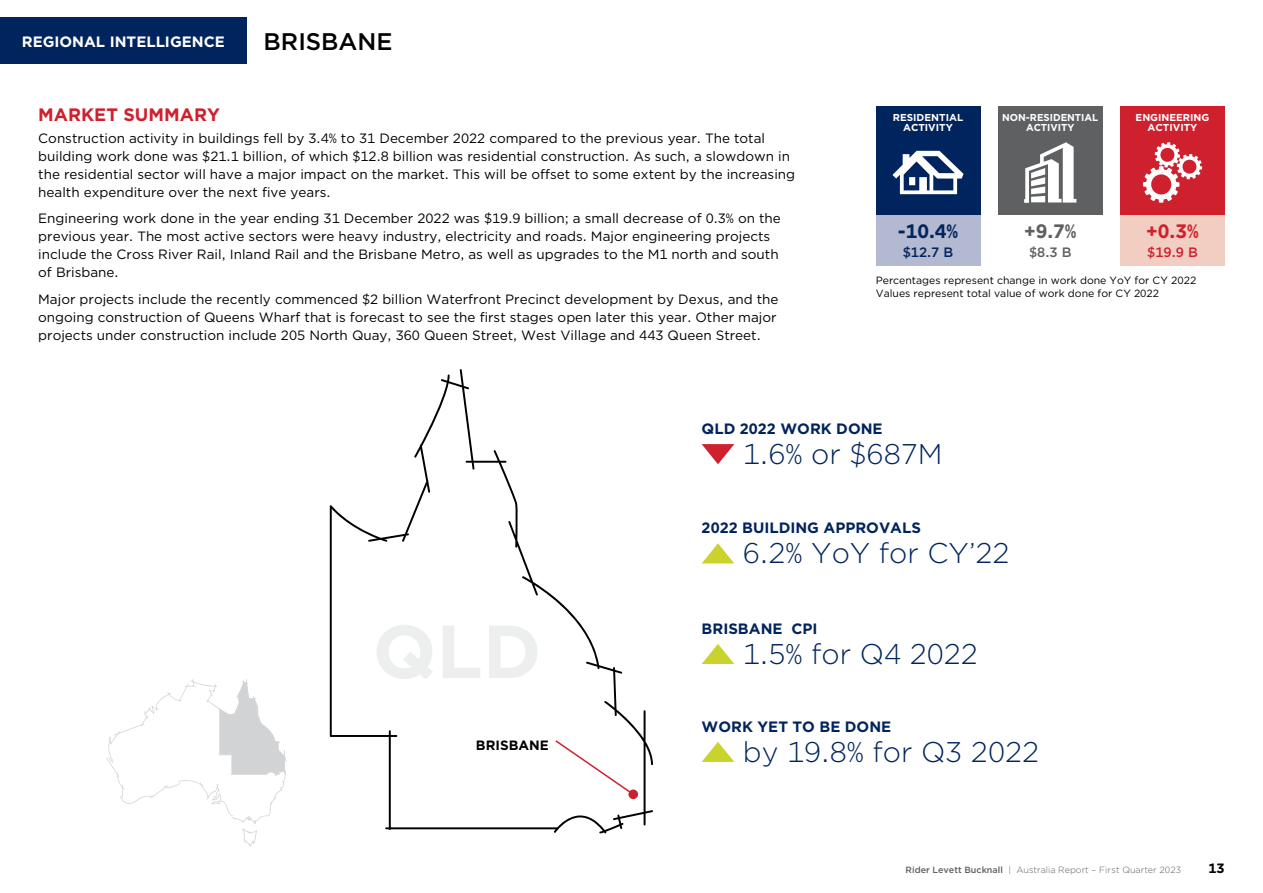
<style>
.page{position:relative;width:1263px;height:893px;background:#fff}
.page>*{position:absolute;margin:0;border:0;box-sizing:border-box;transform-origin:0 0}
.t1{font:300 28.5px "Gotham";color:#00245d}
.t2{font:500 24px "Gotham";color:#000}
.t3{font:700 19.5px "Gotham";color:#00245d}
.t4{font:700 19.5px "Gotham";color:#5f6062}
.t5{font:700 19.5px "Gotham";color:#cf202e}
.t6{font:700 18px "Gotham";color:#cf202e}
.t7{font:700 15px "Gotham";color:#00245d}
.t8{font:700 15px "Gotham";color:#fff}
.t9{font:500 13.65px "Gotham";color:#00245d}
.t10{font:500 13.65px "Gotham";color:#cf202e}
.t11{font:500 13.65px "Gotham";color:#5f6062}
.t12{font:13.5px/18px "Gotham";color:#000}
.t13{font:700 13.5px "Gotham";color:#000}
.t14{font:10.5px/13.5px "Gotham";color:#000}
.t15{font:700 10.05px/10.1px "Gotham";color:#fff;text-align:center}
.t16{font:300 9px "Gotham";color:#5f6062}
.s1{font-weight:500}
</style>
<div class="page">
<div style="left:0;top:17px;width:247px;height:47px;background:#00245d"></div>
<svg style="left:330px;top:369px;width:323px;height:464px"></svg>
<svg style="left:702px;top:742px;width:32px;height:20px"></svg>
<svg style="left:702px;top:543px;width:32px;height:20px"></svg>
<svg style="left:702px;top:644px;width:32px;height:20px"></svg>
<svg style="left:702px;top:444px;width:32px;height:20px"></svg>
<svg style="left:554px;top:739px;width:81px;height:57px"></svg>
<div style="left:628px;top:789px;width:10px;height:10px;background:#cf202e;border-radius:50%"></div>
<svg style="left:106px;top:679px;width:181px;height:167px"></svg>
<div style="left:876px;top:215px;width:104px;height:51px;background:#b4b9d2"></div>
<div style="left:876px;top:106px;width:104px;height:109px;background:#00245d"></div>
<svg style="left:892px;top:151px;width:71px;height:43px"></svg>
<div style="left:998px;top:106px;width:104px;height:109px;background:#5f6062"></div>
<svg style="left:1024px;top:142px;width:52px;height:61px"></svg>
<div style="left:1120px;top:215px;width:105px;height:51px;background:#f2cec2"></div>
<div style="left:1120px;top:106px;width:105px;height:109px;background:#cf202e"></div>
<svg style="left:1143px;top:142px;width:59px;height:61px"></svg>
<p class="t8" style="left:22px;top:35px;width:204px">REGIONAL INTELLIGENCE</p>
<h2 class="t2" style="left:264px;top:31px;width:130px">BRISBANE</h2>
<h3 class="t6" style="left:38px;top:106px;width:183px">MARKET SUMMARY</h3>
<p class="t12" style="left:38px;top:130px;width:758px">Construction activity in buildings fell by 3.4% to 31 December 2022 compared to the previous year. The total building work done was $21.1 billion, of which $12.8 billion was residential construction. As such, a slowdown in the residential sector will have a major impact on the market. This will be o set to some extent by the increasing health expenditure over the next five years.</p>
<p class="t12" style="left:38px;top:210px;width:744px">Engineering work done in the year ending 31 December 2022 was $19.9 billion; a small decrease of 0.3% on the previous year. The most active sectors were heavy industry, electricity and roads. Major engineering projects include the Cross River Rail, Inland Rail and the Brisbane Metro, as well as upgrades to the M1 north and south of Brisbane.</p>
<p class="t12" style="left:38px;top:291px;width:742px">Major projects include the recently commenced $2 billion Waterfront Precinct development by Dexus, and the ongoing construction of Queens Wharf that is forecast to see the first stages open later this year. Other major projects under construction include 205 North Quay, 360 Queen Street, West Village and 443 Queen Street.</p>
<p class="t15" style="left:893px;top:113px;width:72px">RESIDENTIAL<br>ACTIVITY</p>
<p class="t15" style="left:1002px;top:113px;width:97px">NON-RESIDENTIAL<br>ACTIVITY</p>
<p class="t15" style="left:1135px;top:113px;width:75px">ENGINEERING<br>ACTIVITY</p>
<h3 class="t4" style="left:1024px;top:223px;width:54px">+9.7%</h3>
<p class="t11" style="left:1029px;top:246px;width:44px">$8.3 B</p>
<h3 class="t5" style="left:1146px;top:223px;width:54px">+0.3%</h3>
<p class="t10" style="left:1147px;top:246px;width:52px">$19.9 B</p>
<p class="t14" style="left:876px;top:274px;width:322px">Percentages represent change in work done YoY for CY 2022<br>Values represent total value of work done for CY 2022</p>
<h3 class="t3" style="left:898px;top:223px;width:62px">-10.4%</h3>
<p class="t9" style="left:903px;top:246px;width:52px">$12.7 B</p>
<p class="t7" style="left:702px;top:422px;width:183px">QLD 2022 WORK DONE</p>
<h1 class="t1" style="left:743px;top:441px;width:201px">1.6% or $687M</h1>
<p class="t7" style="left:702px;top:521px;width:221px">2022 BUILDING APPROVALS</p>
<h1 class="t1" style="left:743px;top:541px;width:268px">6.2% YoY for CY’22</h1>
<p class="t13" style="left:476px;top:739px;width:74px">BRISBANE</p>
<p class="t7" style="left:702px;top:622px;width:118px">BRISBANE CPI</p>
<h1 class="t1" style="left:743px;top:641px;width:237px">1.5% for Q4 2022</h1>
<p class="t7" style="left:702px;top:720px;width:191px">WORK YET TO BE DONE</p>
<h1 class="t1" style="left:743px;top:739px;width:298px">by 19.8% for Q3 2022</h1>
<p class="t16" style="left:905px;top:866px;width:277px"><span class="s1">Rider Levett Bucknall</span> | Australia Report – First Quarter 2023</p>
<p class="t13" style="left:1208px;top:862px;width:18px">13</p>
</div>
